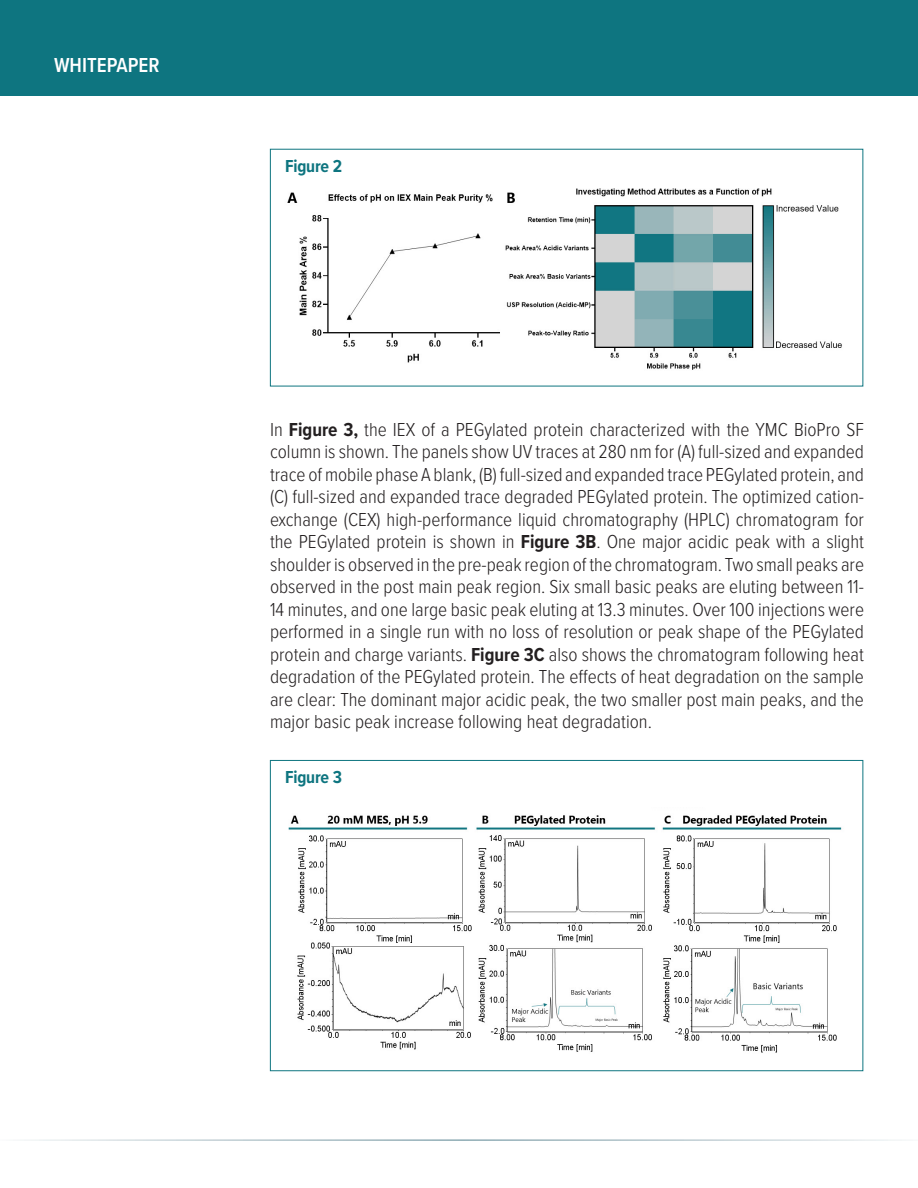
<style>
.page{position:relative;width:918px;height:1188px;background:#fff}
.page>*{position:absolute;margin:0;border:0;box-sizing:border-box;transform-origin:0 0}
.t1{font:600 21px "Proxima Nova Cond";color:#fff}
.Body_Copy{font:300 19.5px/22.5px "Proxima Nova Cond";color:#231f20;text-align:justify}
.Body_Copy-2{font:700 18px "Proxima Nova Cond";letter-spacing:-.01em;color:#0e7580}
.s1{font-weight:700}
</style>
<div class="page">
<div style="left:0;top:0;width:918px;height:96px;background:#0e7580"></div>
<img style="left:287px;top:188px;width:555px;height:182px">
<img style="left:288px;top:815px;width:554px;height:238px">
<p class="t1" style="left:54px;top:49px;width:107px">WHITEPAPER</p>
<p class="Body_Copy-2" style="left:285px;top:152px;width:58px">Figure 2</p>
<p class="Body_Copy" style="left:270px;top:417px;width:596px">In <span class="s1">Figure 3,</span> the IEX of a PEGylated protein characterized with the YMC BioPro SF column is shown. The panels show UV traces at 280 nm for (A) full-sized and expanded trace of mobile phase A blank, (B) full-sized and expanded trace PEGylated protein, and (C) full-sized and expanded trace degraded PEGylated protein. The optimized cation&shy;exchange (CEX) high-performance liquid chromatography (HPLC) chromatogram for the PEGylated protein is shown in <span class="s1">Figure 3B</span>. One major acidic peak with a slight shoulder is observed in the pre-peak region of the chromatogram. Two small peaks are observed in the post main peak region. Six small basic peaks are eluting between 11- 14 minutes, and one large basic peak eluting at 13.3 minutes. Over 100 injections were performed in a single run with no loss of resolution or peak shape of the PEGylated protein and charge variants. <span class="s1">Figure 3C</span> also shows the chromatogram following heat degradation of the PEGylated protein. The effects of heat degradation on the sample are clear: The dominant major acidic peak, the two smaller post main peaks, and the major basic peak increase following heat degradation.</p>
<p class="Body_Copy-2" style="left:285px;top:764px;width:58px">Figure 3</p>
</div>
